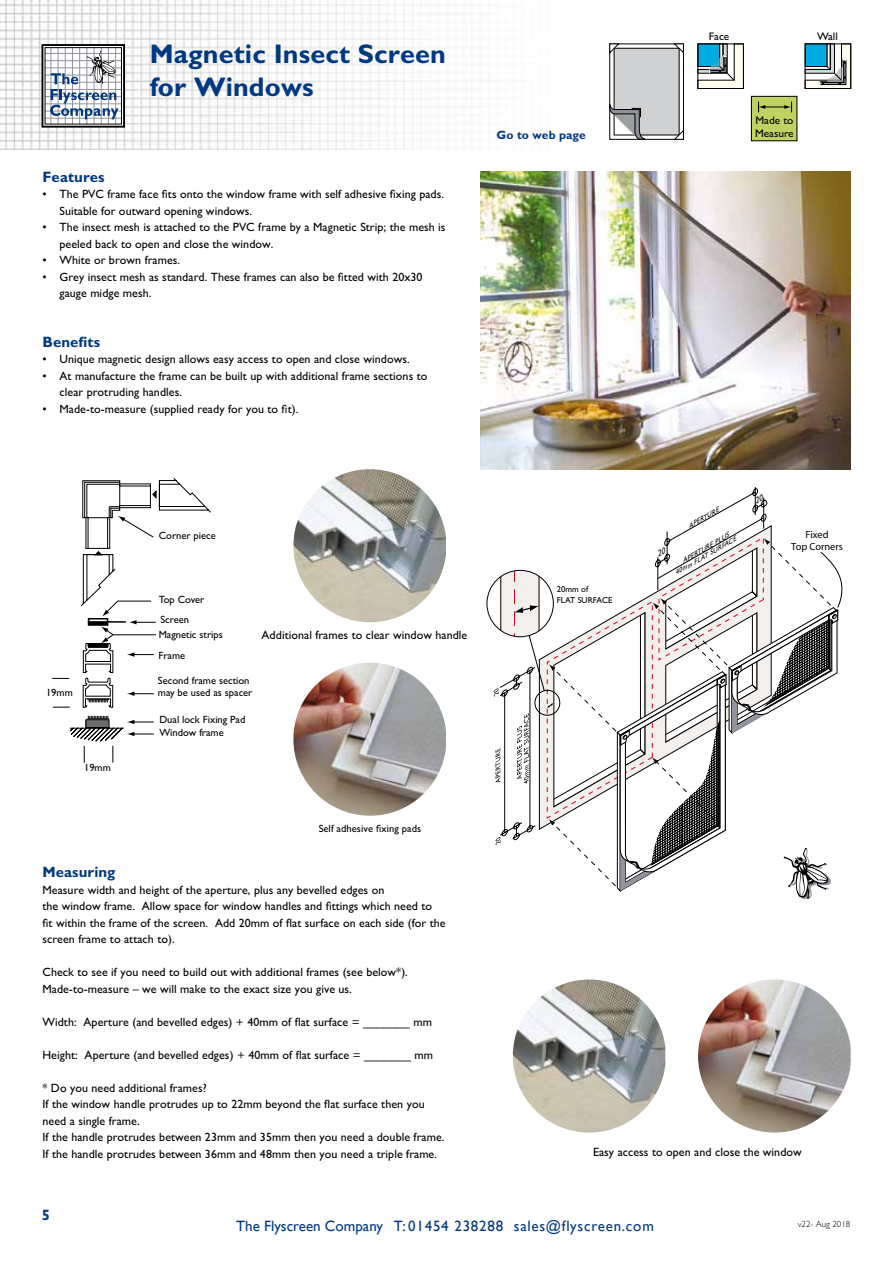
<style>
.page{position:relative;width:893px;height:1263px;background:#fff}
.page>*{position:absolute;margin:0;border:0;box-sizing:border-box;transform-origin:0 0}
.t1{font:700 27px/33px "M Gill Sans";letter-spacing:.005em;color:#003882}
.t2{font:15px "Gill Sans";letter-spacing:.05em;color:#003882}
.t3{font:700 15px "M Gill Sans";letter-spacing:.005em;color:#003882}
.t4{font:12px/16.5px "M Gill Sans";letter-spacing:.005em;color:#000}
.t5{font:700 12px "M Gill Sans";letter-spacing:.005em;color:#003882}
.t6{font:10.95px/12.6px "Gill Sans";color:#000;text-align:right}
.t7{font:10.5px/12.6px "Gill Sans";color:#000}
.t8{font:10.5px "M Gill Sans";letter-spacing:.005em;color:#000}
.t9{font:10.35px/12.5px "Myriad";color:#000;text-align:center}
.t10{font:300 9px "M Gill Sans";color:#000}
.t11{font:8.7px/10.4px "Gill Sans";color:#000}
.t12{font:italic 6.9px/6.9px "Gill Sans";color:#000}
.s1{font-size:12.6px}
</style>
<div class="page">
<img style="left:0;top:0;width:852px;height:150px">
<div style="left:805px;top:43px;width:46px;height:46px;border:1px solid #000"></div>
<svg style="left:805px;top:44px;width:46px;height:45px"></svg>
<div style="left:697px;top:43px;width:47px;height:46px;border:1px solid #000"></div>
<svg style="left:697px;top:44px;width:47px;height:45px"></svg>
<div style="left:751px;top:96px;width:46px;height:45px;background:#c0d362"></div>
<div style="left:751px;top:96px;width:46px;height:45px;border:1px solid #000"></div>
<svg style="left:758px;top:102px;width:34px;height:11px"></svg>
<svg style="left:42px;top:44px;width:83px;height:84px"></svg>
<div style="left:748px;top:28px;width:53px;height:62px;background:#fff"></div>
<div style="left:693px;top:90px;width:53px;height:63px;background:#fff"></div>
<svg style="left:609px;top:43px;width:76px;height:97px;background:#bebfc0"></svg>
<svg style="left:52px;top:678px;width:17px;height:1px"></svg>
<svg style="left:53px;top:707px;width:17px;height:1px"></svg>
<svg style="left:69px;top:716px;width:65px;height:47px"></svg>
<svg style="left:80px;top:478px;width:131px;height:230px"></svg>
<img style="left:293px;top:469px;width:153px;height:153px">
<img style="left:293px;top:663px;width:153px;height:153px">
<img style="left:513px;top:979px;width:152px;height:153px">
<img style="left:698px;top:979px;width:153px;height:153px">
<img style="left:480px;top:171px;width:370px;height:298px">
<svg style="left:494px;top:487px;width:349px;height:412px"></svg>
<h1 class="t1" style="left:150px;top:38px;width:298px">Magnetic Insect Screen for Windows</h1>
<p class="t3" style="left:43px;top:168px;width:64px">Features</p>
<p class="t4" style="left:60px;top:186px;width:386px;text-indent:-17px">• The PVC frame face fits onto the window frame with self adhesive fixing pads.<br>Suitable for outward opening windows.</p>
<p class="t4" style="left:60px;top:219px;width:388px;text-indent:-17px">• The insect mesh is attached to the PVC frame by a Magnetic Strip; the mesh is peeled back to open and close the window.</p>
<p class="t4" style="left:43px;top:252px;width:139px">• White or brown frames.</p>
<p class="t4" style="left:60px;top:268px;width:365px;text-indent:-17px">• Grey insect mesh as standard. These frames can also be fitted with 20x30 gauge midge mesh.</p>
<p class="t3" style="left:43px;top:333px;width:59px">Benefits</p>
<p class="t4" style="left:43px;top:351px;width:369px">• Unique magnetic design allows easy access to open and close windows.</p>
<p class="t4" style="left:60px;top:367px;width:369px;text-indent:-17px">• At manufacture the frame can be built up with additional frame sections to clear protruding handles.</p>
<p class="t4" style="left:43px;top:400px;width:257px">• Made-to-measure (supplied ready for you to fit).</p>
<p class="t5" style="left:497px;top:128px;width:91px">Go to web page</p>
<p class="t6" style="left:709px;top:30px;width:22px">Face</p>
<p class="t6" style="left:817px;top:30px;width:22px">Wall</p>
<p class="t6" style="left:700px;top:114px;width:96px">Made to<br><span class="s1">DIY KIT</span> Measure</p>
<p class="t7" style="left:159px;top:529px;width:58px">Corner piece</p>
<p class="t7" style="left:159px;top:593px;width:47px">Top Cover</p>
<p class="t7" style="left:160px;top:613px;width:30px">Screen</p>
<p class="t7" style="left:46px;top:686px;width:28px">19mm</p>
<p class="t7" style="left:84px;top:761px;width:28px">19mm</p>
<p class="t7" style="left:159px;top:628px;width:66px">Magnetic strips</p>
<p class="t4" style="left:262px;top:627px;width:207px">Additional frames to clear window handle</p>
<p class="t7" style="left:159px;top:649px;width:28px">Frame</p>
<p class="t7" style="left:158px;top:674px;width:96px">Second frame section may be used as spacer</p>
<p class="t7" style="left:159px;top:713px;width:88px">Dual lock Fixing Pad<br>Window frame</p>
<p class="t8" style="left:319px;top:822px;width:104px">Self adhesive fixing pads</p>
<p class="t3" style="left:43px;top:864px;width:74px">Measuring</p>
<p class="t4" style="left:43px;top:881px;width:404px">Measure width and height of the aperture, plus any bevelled edges on<br>the window frame. Allow space for window handles and fittings which need to<br>fit within the frame of the screen. Add 20mm of flat surface on each side (for the screen frame to attach to).</p>
<p class="t4" style="left:43px;top:964px;width:367px">Check to see if you need to build out with additional frames (see below*).<br>Made-to-measure – we will make to the exact size you give us.</p>
<p class="t4" style="left:43px;top:1013px;width:391px">Width: Aperture (and bevelled edges) + 40mm of flat surface = _______ mm</p>
<p class="t4" style="left:43px;top:1046px;width:392px">Height: Aperture (and bevelled edges) + 40mm of flat surface = _______ mm</p>
<p class="t4" style="left:43px;top:1079px;width:403px">* Do you need additional frames?<br>If the window handle protrudes up to 22mm beyond the flat surface then you need a single frame.<br>If the handle protrudes between 23mm and 35mm then you need a double frame.<br>If the handle protrudes between 36mm and 48mm then you need a triple frame.</p>
<p class="t11" style="left:557px;top:584px;width:57px">20mm of<br>FLAT SURFACE</p>
<p class="t12" style="left:686px;top:524px;width:36px;rotate:-30deg">APERTURE</p>
<p class="t12" style="left:670px;top:564px;width:71px;text-indent:12px;rotate:-30deg">APERTURE PLUS<br>40mm FLAT SURFACE</p>
<p class="t9" style="left:791px;top:529px;width:53px">Fixed<br>Top Corners</p>
<p class="t4" style="left:593px;top:1144px;width:210px">Easy access to open and close the window</p>
<p class="t3" style="left:42px;top:1207px;width:10px">5</p>
<p class="t2" style="left:236px;top:1217px;width:419px">The Flyscreen Company T: 01454 238288 sales@flyscreen.com</p>
<p class="t10" style="left:798px;top:1219px;width:54px">v22- Aug 2018</p>
</div>
